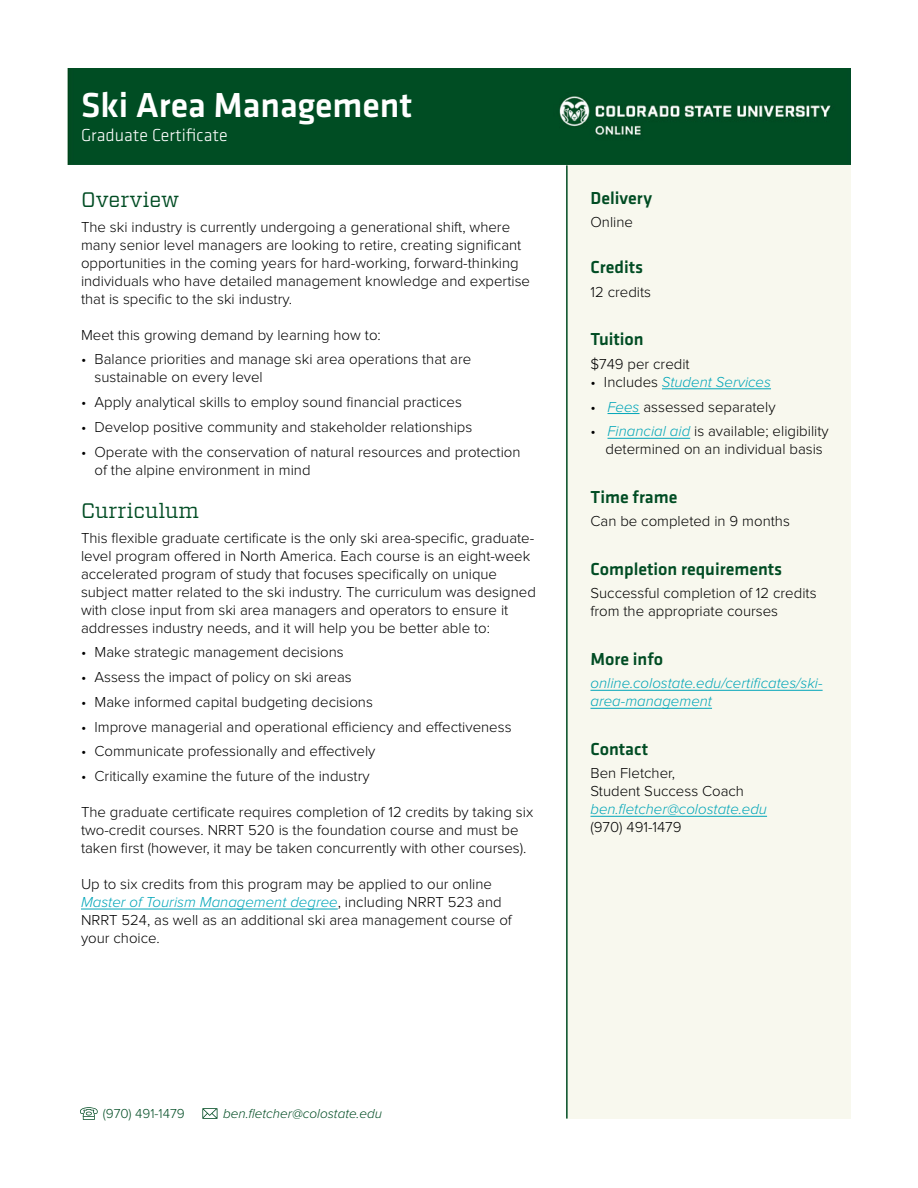
<style>
.page{position:relative;width:918px;height:1188px;background:#fff}
.page>*{position:absolute;margin:0;border:0;box-sizing:border-box;transform-origin:0 0}
.t1{font:500 36px "Klavika Basic";color:#fff}
.t2{font:21px "Vitesse";color:#004c23}
.t3{font:500 18px "Klavika Basic";color:#004c23}
.t4{font:300 18px "Klavika Basic";color:#fff}
.t5{font:300 15px/18px "Proxima Nova";color:#000}
.t6{font:italic 300 15px/18px "Proxima Nova";color:#00a5b8}
.t7{font:italic 300 13.5px "Proxima Nova";color:#004c23}
.t8{font:300 13.5px "Proxima Nova";color:#004c23}
.s1{font-style:italic;color:#00a5b8}
.s2{font-style:normal;color:#000}
</style>
<div class="page">
<div style="left:566px;top:165px;width:284px;height:954px;background:#f8f8ee"></div>
<hr style="left:566px;top:165px;width:2px;height:954px;background:#004c23">
<div style="left:68px;top:68px;width:783px;height:96px;background:#004d23"></div>
<hr style="left:81px;top:909px;width:257px;height:1px;background:#00a5b8">
<hr style="left:662px;top:389px;width:109px;height:1px;background:#00a5b8">
<hr style="left:608px;top:413px;width:32px;height:1px;background:#00a5b8">
<hr style="left:608px;top:438px;width:82px;height:1px;background:#00a5b8">
<hr style="left:590px;top:690px;width:233px;height:1px;background:#00a5b8">
<hr style="left:590px;top:708px;width:122px;height:1px;background:#00a5b8">
<hr style="left:590px;top:816px;width:177px;height:1px;background:#00a5b8">
<svg style="left:80px;top:1107px;width:18px;height:13px"></svg>
<svg style="left:202px;top:1108px;width:15px;height:11px"></svg>
<h1 class="t1" style="left:81px;top:81px;width:333px">Ski Area Management</h1>
<p class="t4" style="left:81px;top:124px;width:148px">Graduate Certificate</p>
<h2 class="t2" style="left:81px;top:185px;width:100px">Overview</h2>
<p class="t5" style="left:81px;top:218px;width:451px">The ski industry is currently undergoing a generational shift, where many senior level managers are looking to retire, creating significant opportunities in the coming years for hard-working, forward-thinking individuals who have detailed management knowledge and expertise that is specific to the ski industry.</p>
<p class="t5" style="left:81px;top:326px;width:301px">Meet this growing demand by learning how to:</p>
<p class="t5" style="left:94px;top:351px;width:378px;text-indent:-14px">• Balance priorities and manage ski area operations that are sustainable on every level</p>
<p class="t5" style="left:81px;top:393px;width:382px">• Apply analytical skills to employ sound financial practices</p>
<p class="t5" style="left:81px;top:418px;width:393px">• Develop positive community and stakeholder relationships</p>
<p class="t5" style="left:94px;top:443px;width:428px;text-indent:-14px">• Operate with the conservation of natural resources and protection of the alpine environment in mind</p>
<h2 class="t2" style="left:81px;top:496px;width:119px">Curriculum</h2>
<p class="t5" style="left:81px;top:529px;width:457px">This flexible graduate certificate is the only ski area-specific, graduate&shy;level program offered in North America. Each course is an eight-week accelerated program of study that focuses specifically on unique subject matter related to the ski industry. The curriculum was designed with close input from ski area managers and operators to ensure it addresses industry needs, and it will help you be better able to:</p>
<p class="t5" style="left:81px;top:643px;width:264px">• Make strategic management decisions</p>
<p class="t5" style="left:81px;top:668px;width:272px">• Assess the impact of policy on ski areas</p>
<p class="t5" style="left:81px;top:693px;width:293px">• Make informed capital budgeting decisions</p>
<p class="t5" style="left:81px;top:718px;width:432px">• Improve managerial and operational efficiency and effectiveness</p>
<p class="t5" style="left:81px;top:742px;width:296px">• Communicate professionally and effectively</p>
<p class="t5" style="left:81px;top:767px;width:290px">• Critically examine the future of the industry</p>
<p class="t5" style="left:81px;top:803px;width:454px">The graduate certificate requires completion of 12 credits by taking six two-credit courses. NRRT 520 is the foundation course and must be taken first (however, it may be taken concurrently with other courses).</p>
<p class="t5" style="left:81px;top:875px;width:432px">Up to six credits from this program may be applied to our online <span class="s1">Master of Tourism Management degree</span>, including NRRT 523 and NRRT 524, as well as an additional ski area management course of your choice.</p>
<p class="t3" style="left:590px;top:186px;width:63px">Delivery</p>
<p class="t5" style="left:590px;top:213px;width:44px">Online</p>
<p class="t3" style="left:590px;top:255px;width:54px">Credits</p>
<p class="t5" style="left:590px;top:283px;width:62px">12 credits</p>
<p class="t3" style="left:590px;top:327px;width:55px">Tuition</p>
<p class="t5" style="left:590px;top:355px;width:101px">$749 per credit</p>
<p class="t6" style="left:590px;top:373px;width:182px"><span class="s2">• Includes</span> Student Services</p>
<p class="t5" style="left:590px;top:398px;width:187px">• <span class="s1">Fees</span> assessed separately</p>
<p class="t5" style="left:590px;top:422px;width:240px;text-align:center">• <span class="s1">Financial aid</span> is available; eligibility determined on an individual basis</p>
<p class="t3" style="left:590px;top:485px;width:88px">Time frame</p>
<p class="t5" style="left:590px;top:512px;width:201px">Can be completed in 9 months</p>
<p class="t3" style="left:590px;top:557px;width:193px">Completion requirements</p>
<p class="t5" style="left:590px;top:584px;width:228px">Successful completion of 12 credits from the appropriate courses</p>
<p class="t3" style="left:590px;top:647px;width:74px">More info</p>
<p class="t6" style="left:590px;top:675px;width:234px">online.colostate.edu/certificates/ski&shy;area-management</p>
<p class="t3" style="left:590px;top:737px;width:59px">Contact</p>
<p class="t5" style="left:590px;top:764px;width:155px">Ben Fletcher,<br>Student Success Coach</p>
<p class="t6" style="left:590px;top:801px;width:178px">ben.fletcher@colostate.edu</p>
<p class="t5" style="left:590px;top:818px;width:93px">(970) 491-1479</p>
<p class="t8" style="left:103px;top:1106px;width:84px">(970) 491-1479</p>
<p class="t7" style="left:223px;top:1106px;width:160px">ben.fletcher@colostate.edu</p>
</div>
